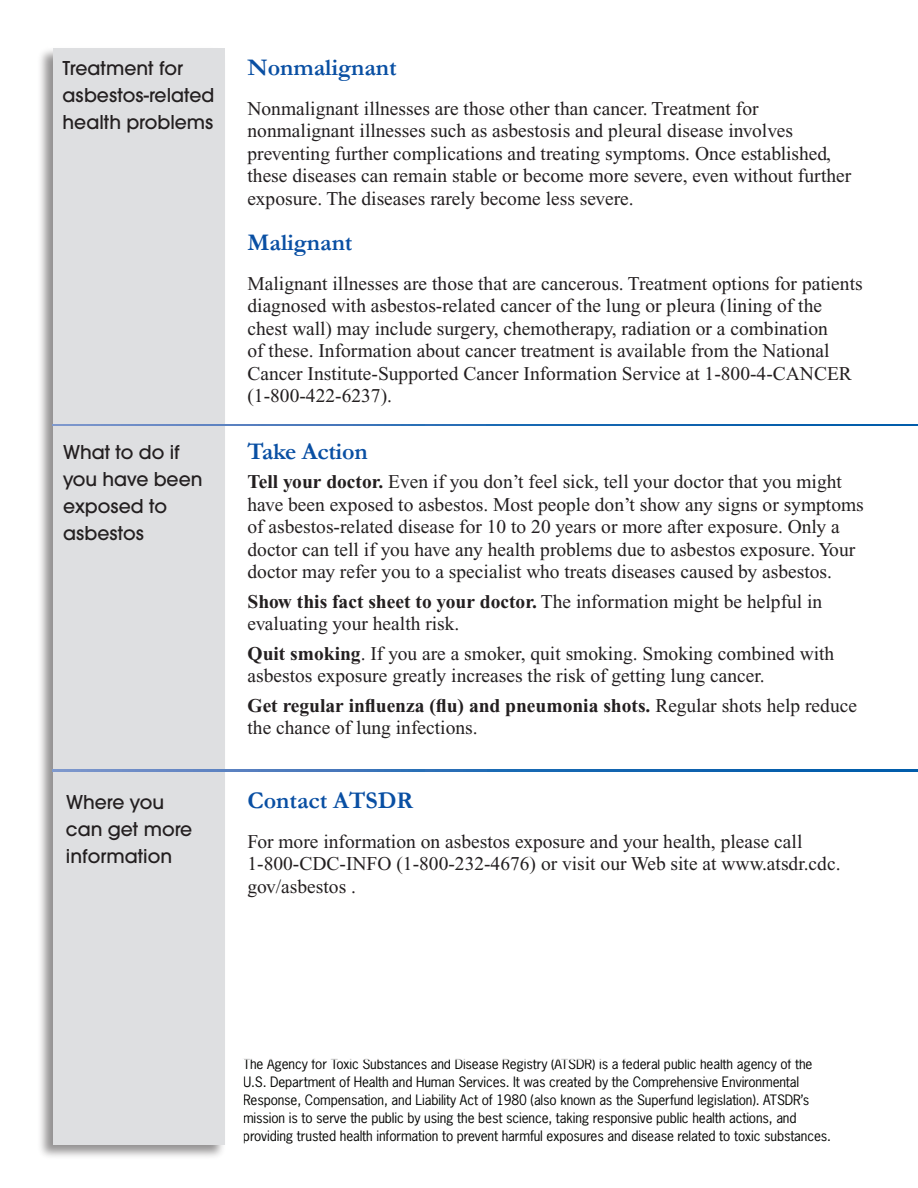
<style>
.page{position:relative;width:918px;height:1188px;background:#fff}
.page>*{position:absolute;margin:0;border:0;box-sizing:border-box;transform-origin:0 0}
.t1{font:700 24px "Garamond";color:#094fa3}
.t2{font:21px/27px "Avant Garde Md ITC";color:#231f20}
.t3{font:19.5px/22.5px "Times New Roman";color:#231f20}
.t4{font:13.5px/18px "News Gothic Std";letter-spacing:-.01em;color:#040503}
.s1{font-weight:700}
</style>
<div class="page">
<div style="left:36px;top:45px;width:192px;height:1117px;background:#231f20;opacity:.49"></div>
<div style="left:53px;top:48px;width:172px;height:1096px;background:#dedfe1"></div>
<svg style="left:52px;top:424px;width:866px;height:2px;background:#2f70b6"></svg>
<svg style="left:53px;top:770px;width:865px;height:1px"></svg>
<p class="t2" style="left:63px;top:55px;width:153px">Treatment for asbestos-related health problems</p>
<p class="t2" style="left:63px;top:438px;width:141px">What to do if you have been exposed to asbestos</p>
<p class="t2" style="left:66px;top:789px;width:128px">Where you can get more information</p>
<p class="t1" style="left:248px;top:51px;width:151px">Nonmalignant</p>
<p class="t3" style="left:248px;top:97px;width:605px">Nonmalignant illnesses are those other than cancer. Treatment for nonmalignant illnesses such as asbestosis and pleural disease involves preventing further complications and treating symptoms. Once established, these diseases can remain stable or become more severe, even without further exposure. The diseases rarely become less severe.</p>
<p class="t1" style="left:248px;top:226px;width:106px">Malignant</p>
<p class="t3" style="left:248px;top:272px;width:617px">Malignant illnesses are those that are cancerous. Treatment options for patients diagnosed with asbestos-related cancer of the lung or pleura (lining of the chest wall) may include surgery, chemotherapy, radiation or a combination<br>of these. Information about cancer treatment is available from the National Cancer Institute-Supported Cancer Information Service at 1-800-4-CANCER (1-800-422-6237).</p>
<p class="t1" style="left:248px;top:435px;width:122px">Take Action</p>
<p class="t3" style="left:248px;top:471px;width:618px"><span class="s1">Tell your doctor.</span> Even if you don’t feel sick, tell your doctor that you might have been exposed to asbestos. Most people don’t show any signs or symptoms of asbestos-related disease for 10 to 20 years or more after exposure. Only a doctor can tell if you have any health problems due to asbestos exposure. Your doctor may refer you to a specialist who treats diseases caused by asbestos.</p>
<p class="t3" style="left:248px;top:590px;width:576px"><span class="s1">Show this fact sheet to your doctor.</span> The information might be helpful in evaluating your health risk.</p>
<p class="t3" style="left:248px;top:642px;width:588px"><span class="s1">Quit smoking</span>. If you are a smoker, quit smoking. Smoking combined with asbestos exposure greatly increases the risk of getting lung cancer.</p>
<p class="t3" style="left:248px;top:694px;width:611px"><span class="s1">Get regular influenza (flu) and pneumonia shots.</span> Regular shots help reduce the chance of lung infections.</p>
<p class="t1" style="left:248px;top:784px;width:167px">Contact ATSDR</p>
<p class="t3" style="left:247px;top:830px;width:595px">For more information on asbestos exposure and your health, please call<br>1-800-CDC-INFO (1-800-232-4676) or visit our Web site at www.atsdr.cdc. gov/asbestos .</p>
<p class="t4" style="left:243px;top:1055px;width:590px">The Agency for Toxic Substances and Disease Registry (ATSDR) is a federal public health agency of the U.S. Department of Health and Human Services. It was created by the Comprehensive Environmental Response, Compensation, and Liability Act of 1980 (also known as the Superfund legislation). ATSDR’s mission is to serve the public by using the best science, taking responsive public health actions, and providing trusted health information to prevent harmful exposures and disease related to toxic substances.</p>
</div>
